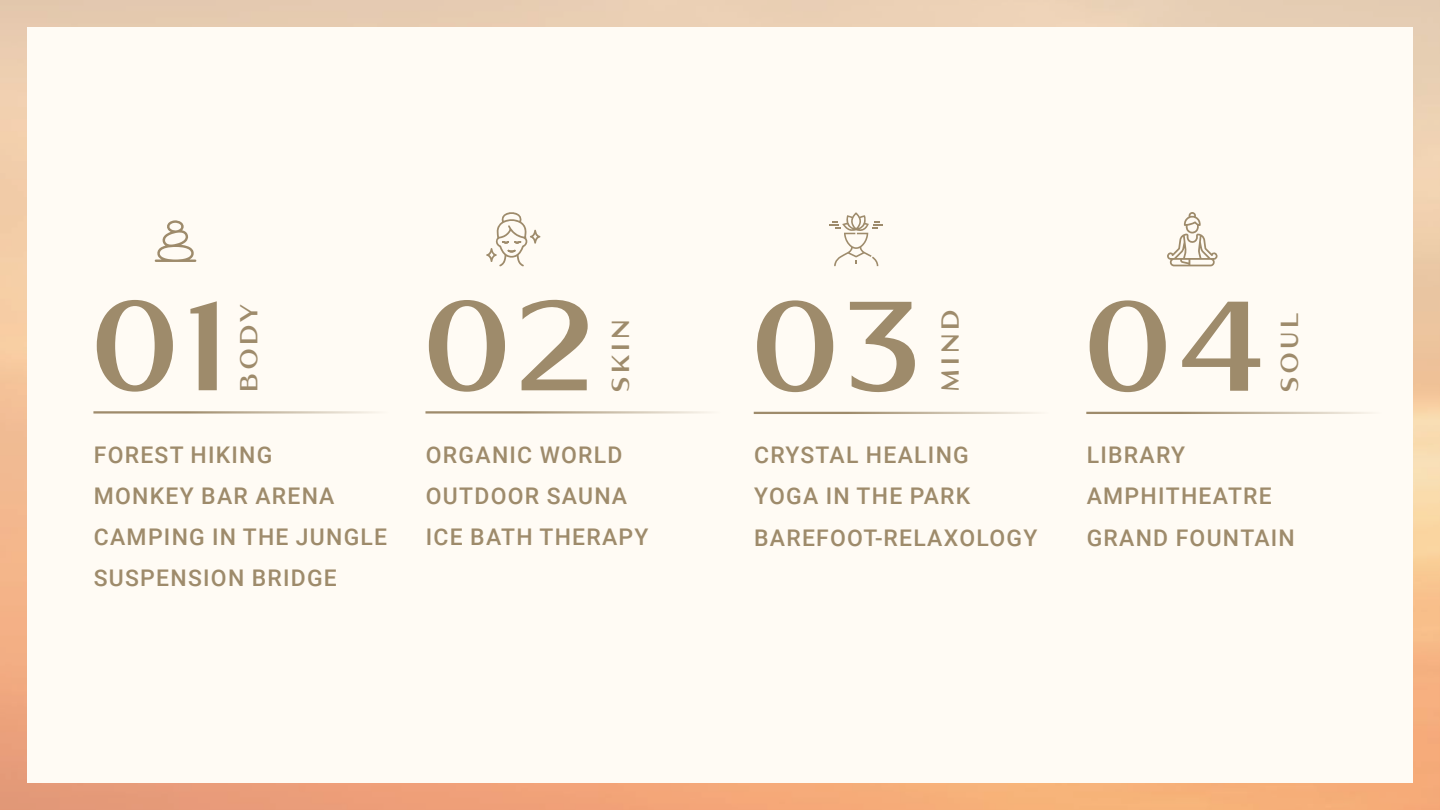
<style>
.page{position:relative;width:1440px;height:810px;background:#fff}
.page>*{position:absolute;margin:0;border:0;box-sizing:border-box;transform-origin:0 0}
.t1{font:700 139.2px "Mirante";letter-spacing:.075em;color:#9e8b6b}
.t2{font:700 27px "Mirante";letter-spacing:.15em;color:#9e8b6b}
.t3{font:500 22.95px/41.2px "Roboto";letter-spacing:.055em;color:#9e8b6b}
</style>
<div class="page">
<div style="left:27px;top:27px;width:1386px;height:756px;background:#fffbf4"></div>
<hr style="left:93px;top:411px;width:296px;height:3px;background:#9e8b6b">
<hr style="left:754px;top:412px;width:295px;height:2px;background:#9e8b6b">
<hr style="left:425px;top:411px;width:296px;height:3px;background:#9e8b6b">
<hr style="left:1086px;top:412px;width:296px;height:2px;background:#9e8b6b">
<svg style="left:155px;top:220px;width:41px;height:42px"></svg>
<svg style="left:829px;top:212px;width:54px;height:54px"></svg>
<svg style="left:1167px;top:212px;width:51px;height:54px"></svg>
<svg style="left:486px;top:212px;width:54px;height:55px"></svg>
<h1 class="t1" style="left:426px;top:264px;width:168px">02</h1>
<p class="t2" style="left:934px;top:392px;width:84px;rotate:-90deg">MIND</p>
<h1 class="t1" style="left:1086px;top:265px;width:178px">04</h1>
<h1 class="t1" style="left:93px;top:264px;width:135px">01</h1>
<p class="t2" style="left:233px;top:392px;width:89px;rotate:-90deg">BODY</p>
<h1 class="t1" style="left:754px;top:265px;width:166px">03</h1>
<p class="t2" style="left:605px;top:392px;width:74px;rotate:-90deg">SKIN</p>
<p class="t2" style="left:1274px;top:392px;width:81px;rotate:-90deg">SOUL</p>
<p class="t3" style="left:94px;top:433px;width:295px">FOREST HIKING<br>MONKEY BAR ARENA<br>CAMPING IN THE JUNGLE<br>SUSPENSION BRIDGE</p>
<p class="t3" style="left:754px;top:434px;width:285px">CRYSTAL HEALING<br>YOGA IN THE PARK<br>BAREFOOT-RELAXOLOGY</p>
<p class="t3" style="left:426px;top:433px;width:224px">ORGANIC WORLD<br>OUTDOOR SAUNA<br>ICE BATH THERAPY</p>
<p class="t3" style="left:1087px;top:434px;width:210px">LIBRARY<br>AMPHITHEATRE<br>GRAND FOUNTAIN</p>
</div>
